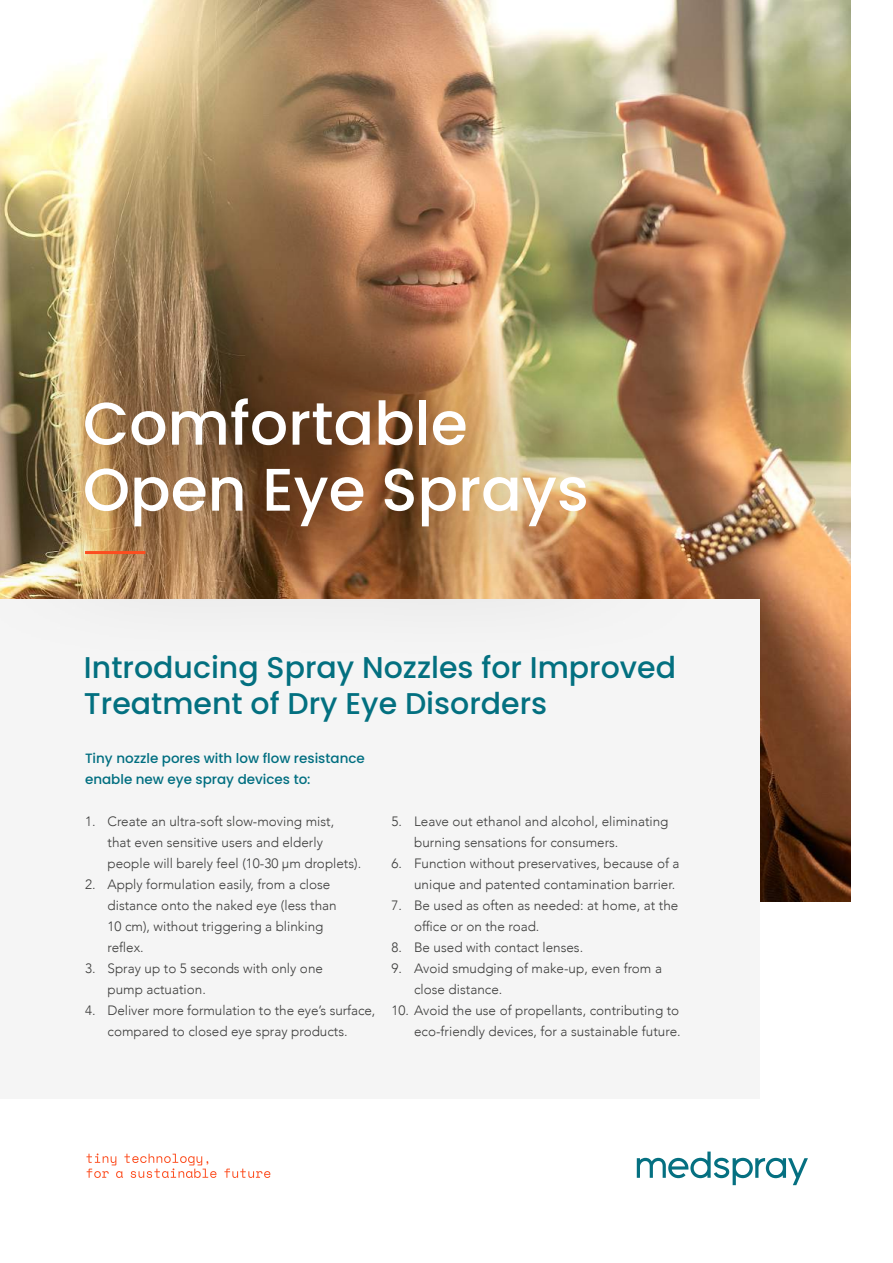
<style>
.page{position:relative;width:893px;height:1263px;background:#fff}
.page>*{position:absolute;margin:0;border:0;box-sizing:border-box;transform-origin:0 0}
.t1{font:500 60px/66px "Poppins";color:#fff}
.t2{font:500 30px/36px "Poppins";color:#037080}
.t3{font:300 13.5px/21px "Avenir";color:#3c3c3b}
.t4{font:500 13.5px/21px "Poppins";color:#006e80}
</style>
<div class="page">
<img style="left:0;top:0;width:851px;height:901px">
<div style="left:0;top:599px;width:759px;height:499px;background:#f5f5f5"></div>
<svg style="left:86px;top:1153px;width:130px;height:25px"></svg>
<svg style="left:224px;top:1168px;width:46px;height:10px"></svg>
<svg style="left:637px;top:1151px;width:171px;height:34px"></svg>
<img style="left:0;top:268px;width:711px;height:331px">
<hr style="left:85px;top:551px;width:60px;height:3px;background:#fc4d1f">
<h1 class="t1" style="left:83px;top:391px;width:507px">Comfortable<br>Open Eye Sprays</h1>
<h2 class="t2" style="left:84px;top:649px;width:594px">Introducing Spray Nozzles for Improved<br>Treatment of Dry Eye Disorders</h2>
<p class="t4" style="left:85px;top:748px;width:281px">Tiny nozzle pores with low flow resistance enable new eye spray devices to:</p>
<p class="t3" style="left:108px;top:811px;width:255px;text-indent:-23px">1. Create an ultra-soft slow-moving mist,<br>that even sensitive users and elderly people will barely feel (10-30 µm droplets).</p>
<p class="t3" style="left:108px;top:874px;width:231px;text-indent:-23px">2. Apply formulation easily, from a close distance onto the naked eye (less than<br>10 cm), without triggering a blinking reflex.</p>
<p class="t3" style="left:108px;top:958px;width:217px;text-indent:-23px">3. Spray up to 5 seconds with only one pump actuation.</p>
<p class="t3" style="left:85px;top:1000px;width:292px;text-align:center">4. Deliver more formulation to the eye’s surface, compared to closed eye spray products.</p>
<p class="t3" style="left:414px;top:811px;width:256px;text-indent:-23px">5. Leave out ethanol and alcohol, eliminating burning sensations for consumers.</p>
<p class="t3" style="left:414px;top:853px;width:267px;text-indent:-23px">6. Function without preservatives, because of a unique and patented contamination barrier.</p>
<p class="t3" style="left:414px;top:895px;width:266px;text-indent:-23px">7. Be used as often as needed: at home, at the office or on the road.</p>
<p class="t3" style="left:392px;top:937px;width:193px">8. Be used with contact lenses.</p>
<p class="t3" style="left:414px;top:958px;width:249px;text-indent:-23px">9. Avoid smudging of make-up, even from a close distance.</p>
<p class="t3" style="left:392px;top:1000px;width:291px;text-align:right">10. Avoid the use of propellants, contributing to eco-friendly devices, for a sustainable future.</p>
</div>
